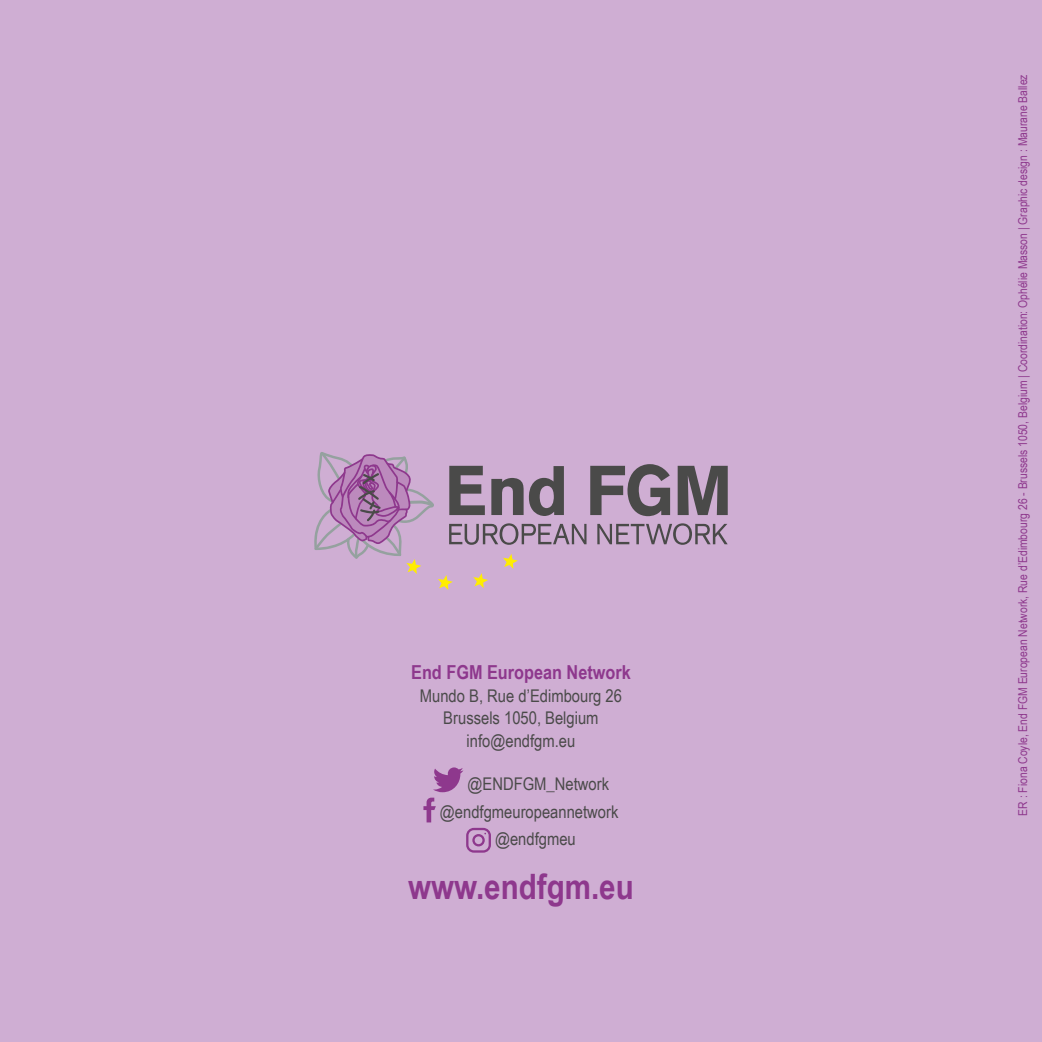
<style>
.page{position:relative;width:1042px;height:1042px;background:#cfaed3}
.page>*{position:absolute;margin:0;border:0;box-sizing:border-box;transform-origin:0 0}
.t1{font:700 35px "Arial Narrow";color:#8e388d}
.t2{font:700 19.25px "Arial Narrow";color:#8e388d}
.t3{font:17.5px/22.8px "Arial Narrow";color:#4a4a49;text-align:center}
.t4{font:12.25px "Arial Narrow";color:#8e388d}
</style>
<div class="page">
<svg style="left:314px;top:452px;width:414px;height:138px"></svg>
<svg style="left:423px;top:767px;width:40px;height:55px"></svg>
<svg style="left:466px;top:828px;width:25px;height:24px"></svg>
<h2 class="t2" style="left:411px;top:657px;width:221px">End FGM European Network</h2>
<h3 class="t3" style="left:420px;top:683px;width:204px">Mundo B, Rue d’Edimbourg 26<br>Brussels 1050, Belgium info@endfgm.eu</h3>
<h3 class="t3" style="left:467px;top:771px;width:143px">@ENDFGM_Network</h3>
<h3 class="t3" style="left:440px;top:799px;width:180px">@endfgmeuropeannetwork</h3>
<h3 class="t3" style="left:495px;top:827px;width:82px">@endfgmeu</h3>
<h1 class="t1" style="left:408px;top:860px;width:227px">www.endfgm.eu</h1>
<p class="t4" style="left:1014px;top:815px;width:742px;rotate:-90deg">ER : Fiona Coyle, End FGM European Network, Rue d’Edimbourg 26 - Brussels 1050, Belgium | Coordination: Ophélie Masson | Graphic design : Maurane Ballez</p>
</div>
